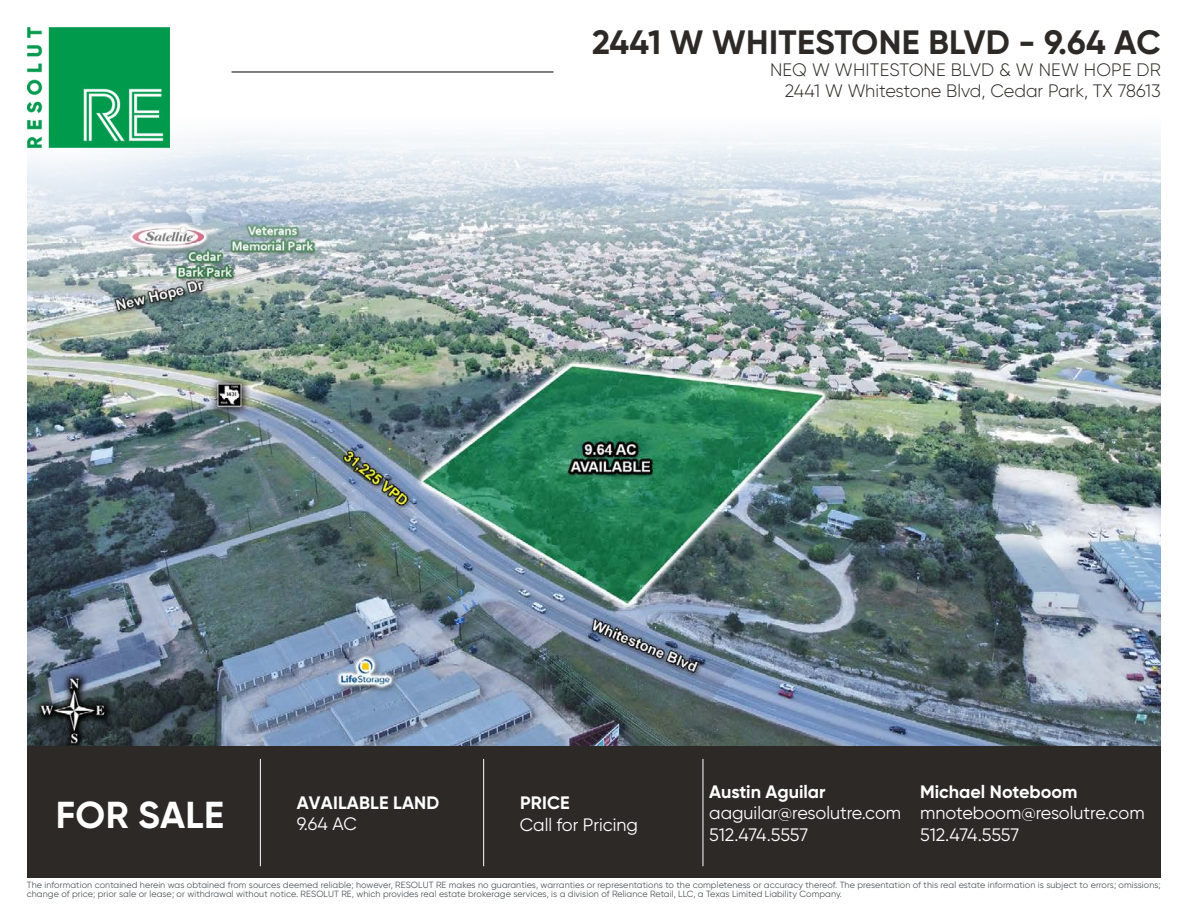
<style>
.page{position:relative;width:1188px;height:918px;background:#fff}
.page>*{position:absolute;margin:0;border:0;box-sizing:border-box;transform-origin:0 0}
.t1{font:700 37.5px "Gilroy";letter-spacing:.01em;color:#fff}
.t2{font:700 33.75px "Gilroy";letter-spacing:.01em;color:#2c2926}
.t3{font:18px/21.6px "Gilroy";color:#fff}
.t4{font:300 18px/21.6px "Gilroy";color:#2c2926;text-align:right}
.t5{font:700 18px "Gilroy";color:#fff}
.t6{font:9px/9px "Gilroy";letter-spacing:.01em;color:#52575a}
</style>
<div class="page">
<img style="left:27px;top:385px;width:1134px;height:361px">
<div style="left:27px;top:746px;width:1134px;height:132px;background:#2c2926"></div>
<img style="left:27px;top:71px;width:1134px;height:314px">
<svg style="left:27px;top:27px;width:228px;height:265px"></svg>
<img style="left:27px;top:27px;width:142px;height:121px">
<hr style="left:703px;top:759px;width:1px;height:107px;background:#fff">
<hr style="left:260px;top:759px;width:1px;height:107px;background:#fff">
<hr style="left:483px;top:759px;width:1px;height:107px;background:#fff">
<hr style="left:232px;top:72px;width:322px;height:1px;background:#000">
<h2 class="t2" style="left:592px;top:21px;width:570px">2441 W WHITESTONE BLVD - 9.64 AC</h2>
<h3 class="t4" style="left:770px;top:58px;width:392px">NEQ W WHITESTONE BLVD &amp; W NEW HOPE DR<br>2441 W Whitestone Blvd, Cedar Park, TX 78613</h3>
<h1 class="t1" style="left:56px;top:791px;width:170px">FOR SALE</h1>
<h3 class="t5" style="left:297px;top:791px;width:144px">AVAILABLE LAND</h3>
<h3 class="t3" style="left:297px;top:813px;width:62px">9.64 AC</h3>
<h3 class="t5" style="left:520px;top:792px;width:51px">PRICE</h3>
<h3 class="t3" style="left:520px;top:813px;width:119px">Call for Pricing</h3>
<h3 class="t5" style="left:709px;top:780px;width:118px">Austin Aguilar</h3>
<h3 class="t3" style="left:709px;top:802px;width:193px">aaguilar@resolutre.com<br>512.474.5557</h3>
<h3 class="t5" style="left:920px;top:780px;width:159px">Michael Noteboom</h3>
<h3 class="t3" style="left:920px;top:802px;width:226px">mnoteboom@resolutre.com<br>512.474.5557</h3>
<p class="t6" style="left:27px;top:881px;width:1135px">The information contained herein was obtained from sources deemed reliable; however, RESOLUT RE makes no guaranties, warranties or representations to the completeness or accuracy thereof. The presentation of this real estate information is subject to errors; omissions; change of price; prior sale or lease; or withdrawal without notice. RESOLUT RE, which provides real estate brokerage services, is a division of Reliance Retail, LLC, a Texas Limited Liability Company.</p>
</div>
